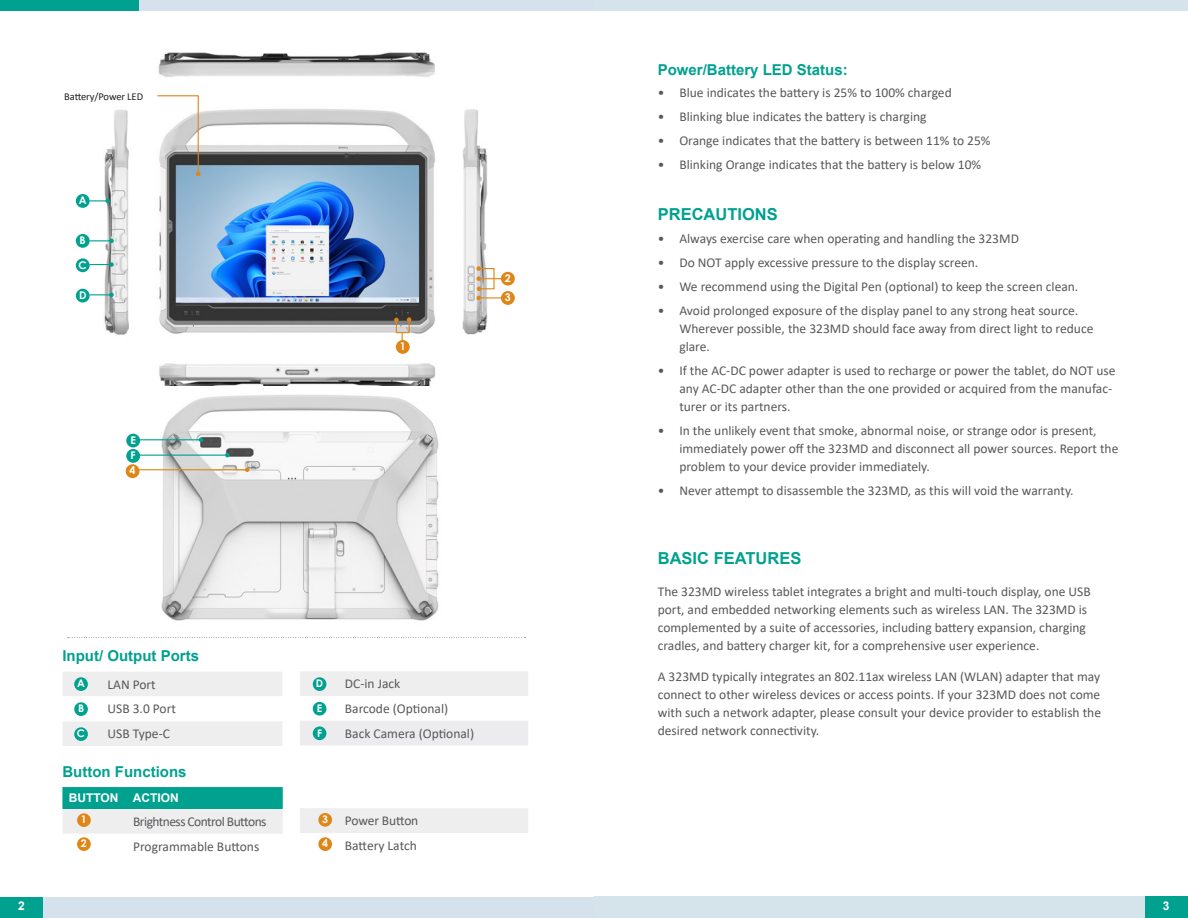
<style>
.page{position:relative;width:1188px;height:918px;background:#fff}
.page>*{position:absolute;margin:0;border:0;box-sizing:border-box;transform-origin:0 0}
.Header_2{font:700 16.5px "Arial";color:#00a18f}
.Header_2-2{font:700 15px "Arial";color:#00a18f}
.Header_2-3{font:13.5px/18px "Calibri";color:#57585a}
.Table_body{font:13.5px "Calibri";color:#57585a}
.Table_body-2{font:13.5px "Calibri";letter-spacing:-.04em;color:#57585a}
.Table_Header{font:700 12px "Arial";color:#fff}
.t1{font:700 10.65px "Century Gothic";color:#fff}
.Labels_for_Photo{font:10.5px "Calibri";letter-spacing:-.01em;color:#231f20}
.t2{font:700 10.5px "Century Gothic";color:#fff}
</style>
<div class="page">
<div style="left:594px;top:0;width:594px;height:10px;background:#d5e3ea"></div>
<div style="left:594px;top:897px;width:551px;height:21px;background:#d5e3ea"></div>
<div style="left:1145px;top:897px;width:43px;height:21px;background:#00a18f"></div>
<div style="left:0;top:0;width:140px;height:10px;background:#00a18f"></div>
<div style="left:140px;top:0;width:454px;height:10px;background:#d5e2ed"></div>
<div style="left:43px;top:897px;width:551px;height:21px;background:#d5e2ed"></div>
<div style="left:0;top:897px;width:43px;height:21px;background:#00a18f"></div>
<svg style="left:68px;top:637px;width:458px;height:1px"></svg>
<svg style="left:62px;top:787px;width:221px;height:64px"></svg>
<svg style="left:63px;top:672px;width:219px;height:74px"></svg>
<svg style="left:300px;top:671px;width:228px;height:75px"></svg>
<svg style="left:300px;top:808px;width:228px;height:43px"></svg>
<div style="left:77px;top:813px;width:14px;height:14px;background:#df8619;border-radius:50%"></div>
<div style="left:77px;top:837px;width:14px;height:14px;background:#df8619;border-radius:50%"></div>
<div style="left:318px;top:813px;width:14px;height:14px;background:#df8619;border-radius:50%"></div>
<div style="left:318px;top:837px;width:14px;height:14px;background:#df8619;border-radius:50%"></div>
<div style="left:74px;top:677px;width:14px;height:14px;background:#00a18f;border-radius:50%"></div>
<div style="left:74px;top:702px;width:14px;height:14px;background:#00a18f;border-radius:50%"></div>
<div style="left:74px;top:727px;width:14px;height:14px;background:#00a18f;border-radius:50%"></div>
<div style="left:313px;top:677px;width:13px;height:14px;background:#00a18f;border-radius:50%"></div>
<div style="left:313px;top:726px;width:13px;height:14px;background:#00a18f;border-radius:50%"></div>
<div style="left:313px;top:702px;width:13px;height:14px;background:#00a18f;border-radius:50%"></div>
<img style="left:76px;top:52px;width:429px;height:334px">
<img style="left:148px;top:395px;width:291px;height:226px">
<div style="left:396px;top:340px;width:14px;height:14px;background:#df8619;border-radius:50%"></div>
<div style="left:501px;top:291px;width:14px;height:14px;background:#df8619;border-radius:50%"></div>
<div style="left:126px;top:464px;width:13px;height:14px;background:#df8619;border-radius:50%"></div>
<div style="left:501px;top:272px;width:14px;height:14px;background:#df8619;border-radius:50%"></div>
<div style="left:76px;top:234px;width:14px;height:14px;background:#00a18f;border-radius:50%"></div>
<div style="left:76px;top:194px;width:14px;height:14px;background:#00a18f;border-radius:50%"></div>
<div style="left:76px;top:258px;width:14px;height:14px;background:#00a18f;border-radius:50%"></div>
<div style="left:76px;top:289px;width:14px;height:14px;background:#00a18f;border-radius:50%"></div>
<div style="left:126px;top:434px;width:14px;height:13px;background:#00a18f;border-radius:50%"></div>
<div style="left:126px;top:449px;width:14px;height:14px;background:#00a18f;border-radius:50%"></div>
<div style="left:396px;top:319px;width:14px;height:14px;border:1px solid #df8619"></div>
<svg style="left:394px;top:318px;width:5px;height:4px"></svg>
<svg style="left:407px;top:317px;width:4px;height:5px"></svg>
<svg style="left:476px;top:287px;width:28px;height:13px"></svg>
<hr style="left:137px;top:469px;width:110px;height:1px;background:#df8619">
<svg style="left:245px;top:467px;width:4px;height:5px"></svg>
<svg style="left:476px;top:266px;width:28px;height:15px"></svg>
<svg style="left:89px;top:239px;width:25px;height:4px"></svg>
<svg style="left:89px;top:262px;width:25px;height:5px"></svg>
<svg style="left:89px;top:293px;width:25px;height:4px"></svg>
<hr style="left:140px;top:439px;width:61px;height:1px;background:#00a18f">
<svg style="left:199px;top:438px;width:4px;height:4px"></svg>
<hr style="left:137px;top:455px;width:90px;height:1px;background:#00a18f">
<svg style="left:225px;top:453px;width:5px;height:4px"></svg>
<svg style="left:89px;top:199px;width:21px;height:4px"></svg>
<svg style="left:156px;top:95px;width:44px;height:81px"></svg>
<p class="Labels_for_Photo" style="left:64px;top:90px;width:80px">Battery/Power LED</p>
<p class="t1" style="left:79px;top:192px;width:9px">A</p>
<p class="t1" style="left:80px;top:232px;width:8px">B</p>
<p class="t1" style="left:79px;top:257px;width:10px">C</p>
<p class="t1" style="left:79px;top:287px;width:9px">D</p>
<p class="t1" style="left:130px;top:432px;width:7px">E</p>
<p class="t1" style="left:131px;top:447px;width:7px">F</p>
<p class="t1" style="left:130px;top:463px;width:7px">4</p>
<p class="t1" style="left:400px;top:338px;width:7px">1</p>
<p class="t1" style="left:505px;top:270px;width:7px">2</p>
<p class="t1" style="left:505px;top:289px;width:7px">3</p>
<p class="Header_2-2" style="left:62px;top:645px;width:138px">Input/ Output Ports</p>
<p class="Table_body" style="left:108px;top:675px;width:50px">LAN Port</p>
<p class="Table_body" style="left:108px;top:699px;width:70px">USB 3.0 Port</p>
<p class="Table_body" style="left:108px;top:724px;width:64px">USB Type-C</p>
<p class="t2" style="left:77px;top:676px;width:9px">A</p>
<p class="t2" style="left:78px;top:701px;width:8px">B</p>
<p class="t2" style="left:77px;top:726px;width:10px">C</p>
<p class="Header_2-2" style="left:62px;top:761px;width:126px">Button Functions</p>
<p class="Table_Header" style="left:69px;top:790px;width:51px">BUTTON</p>
<p class="Table_Header" style="left:133px;top:790px;width:47px">ACTION</p>
<p class="Table_body-2" style="left:133px;top:812px;width:135px">Brightness Control Buttons</p>
<p class="Table_body" style="left:133px;top:837px;width:128px">Programmable Buttons</p>
<p class="t2" style="left:81px;top:812px;width:7px">1</p>
<p class="t2" style="left:81px;top:836px;width:7px">2</p>
<p class="t2" style="left:316px;top:676px;width:9px">D</p>
<p class="t2" style="left:317px;top:700px;width:7px">E</p>
<p class="t2" style="left:317px;top:725px;width:7px">F</p>
<p class="Table_body" style="left:345px;top:674px;width:57px">DC-in Jack</p>
<p class="Table_body" style="left:345px;top:699px;width:105px">Barcode (Optional)</p>
<p class="Table_body" style="left:345px;top:724px;width:131px">Back Camera (Optional)</p>
<p class="t2" style="left:322px;top:811px;width:7px">3</p>
<p class="t2" style="left:322px;top:836px;width:7px">4</p>
<p class="Table_body" style="left:345px;top:811px;width:75px">Power Button</p>
<p class="Table_body" style="left:345px;top:836px;width:73px">Battery Latch</p>
<p class="Header_2-2" style="left:658px;top:59px;width:192px">Power/Battery LED Status:</p>
<p class="Header_2-3" style="left:658px;top:83px;width:295px">• Blue indicates the battery is 25% to 100% charged</p>
<p class="Header_2-3" style="left:658px;top:107px;width:270px">• Blinking blue indicates the battery is charging</p>
<p class="Header_2-3" style="left:658px;top:131px;width:334px">• Orange indicates that the battery is between 11% to 25%</p>
<p class="Header_2-3" style="left:658px;top:155px;width:325px">• Blinking Orange indicates that the battery is below 10%</p>
<p class="Header_2" style="left:658px;top:203px;width:122px">PRECAUTIONS</p>
<p class="Header_2-3" style="left:658px;top:229px;width:363px">• Always exercise care when operating and handling the 323MD</p>
<p class="Header_2-3" style="left:658px;top:253px;width:322px">• Do NOT apply excessive pressure to the display screen.</p>
<p class="Header_2-3" style="left:658px;top:277px;width:422px">• We recommend using the Digital Pen (optional) to keep the screen clean.</p>
<p class="Header_2-3" style="left:679px;top:301px;width:416px;text-indent:-22px">• Avoid prolonged exposure of the display panel to any strong heat source.<br>Wherever possible, the 323MD should face away from direct light to reduce glare.</p>
<p class="Header_2-3" style="left:679px;top:361px;width:438px;text-indent:-22px">• If the AC-DC power adapter is used to recharge or power the tablet, do NOT use any AC-DC adapter other than the one provided or acquired from the manufac&shy;turer or its partners.</p>
<p class="Header_2-3" style="left:679px;top:421px;width:441px;text-indent:-22px">• In the unlikely event that smoke, abnormal noise, or strange odor is present, immediately power off the 323MD and disconnect all power sources. Report the problem to your device provider immediately.</p>
<p class="Header_2-3" style="left:658px;top:481px;width:417px">• Never attempt to disassemble the 323MD, as this will void the warranty.</p>
<p class="Header_2" style="left:658px;top:547px;width:145px">BASIC FEATURES</p>
<p class="Header_2-3" style="left:658px;top:582px;width:434px">The 323MD wireless tablet integrates a bright and multi-touch display, one USB port, and embedded networking elements such as wireless LAN. The 323MD is complemented by a suite of accessories, including battery expansion, charging cradles, and battery charger kit, for a comprehensive user experience.</p>
<p class="Header_2-3" style="left:658px;top:668px;width:445px;text-align:justify">A 323MD typically integrates an 802.11ax wireless LAN (WLAN) adapter that may connect to other wireless devices or access points. If your 323MD does not come with such a network adapter, please consult your device provider to establish the desired network connectivity.</p>
<p class="Table_Header" style="left:18px;top:897px;width:8px">2</p>
<p class="Table_Header" style="left:1163px;top:897px;width:8px">3</p>
</div>
